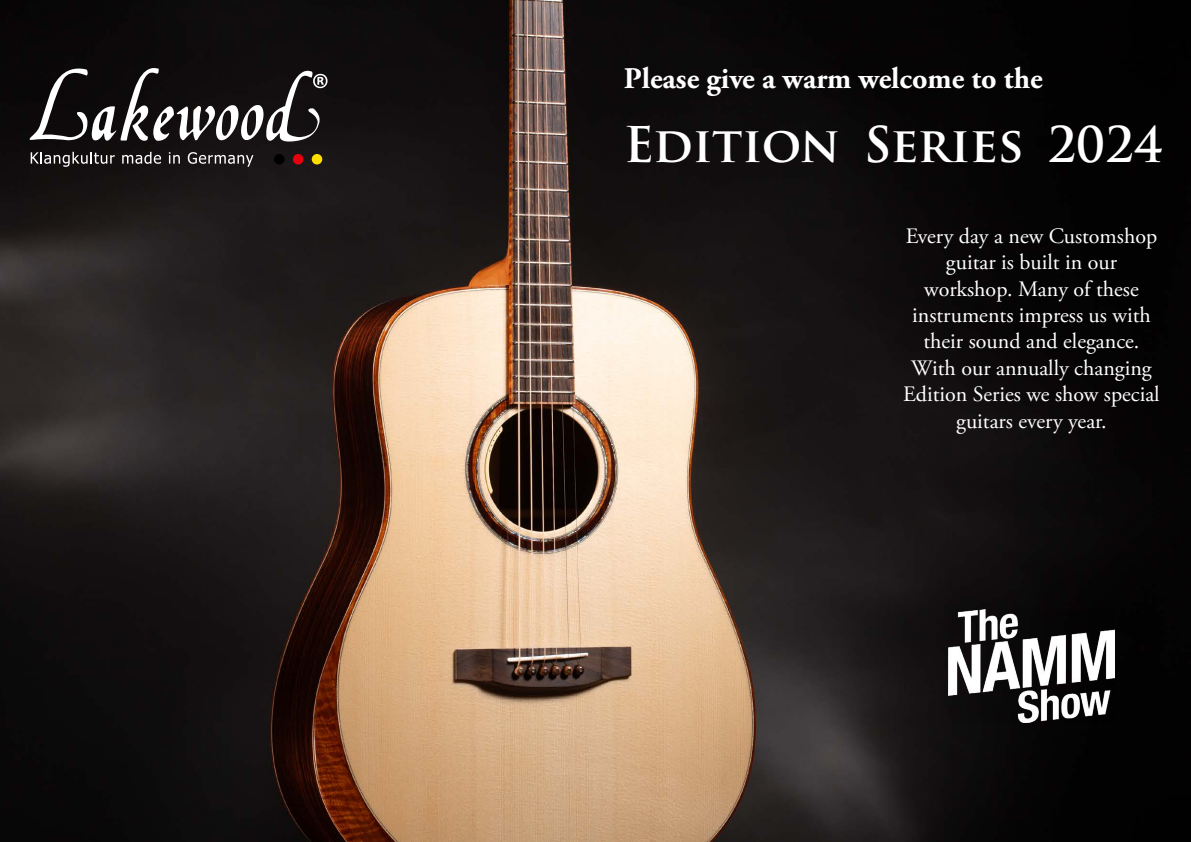
<style>
.page{position:relative;width:1191px;height:842px;background:#fff}
.page>*{position:absolute;margin:0;border:0;box-sizing:border-box;transform-origin:0 0}
.t1{font:700 48px "Trajan Pro";color:#fff}
.t2{font:700 30px "Adobe Garamond Pro";color:#fff}
.t3{font:22px/26.4px "Adobe Garamond Pro";color:#fff;text-align:center}
</style>
<div class="page">
<img style="left:0;top:0;width:1191px;height:842px">
<svg style="left:28px;top:62px;width:299px;height:82px"></svg>
<svg style="left:31px;top:152px;width:84px;height:15px"></svg>
<svg style="left:122px;top:152px;width:39px;height:12px"></svg>
<svg style="left:169px;top:152px;width:11px;height:12px"></svg>
<svg style="left:188px;top:152px;width:65px;height:15px"></svg>
<div style="left:274px;top:154px;width:10px;height:10px;background:#000;border-radius:50%"></div>
<div style="left:293px;top:154px;width:10px;height:10px;background:#e7000e;border-radius:50%"></div>
<div style="left:312px;top:154px;width:10px;height:10px;background:#ffdf00;border-radius:50%"></div>
<img style="left:949px;top:610px;width:165px;height:113px">
<h2 class="t2" style="left:624px;top:61px;width:420px">Please give a warm welcome to the</h2>
<h1 class="t1" style="left:624px;top:115px;width:540px">Edition Series 2024</h1>
<p class="t3" style="left:903px;top:223px;width:258px">Every day a new Customshop guitar is built in our workshop. Many of these instruments impress us with their sound and elegance.<br>With our annually changing<br>Edition Series we show special guitars every year.</p>
</div>
